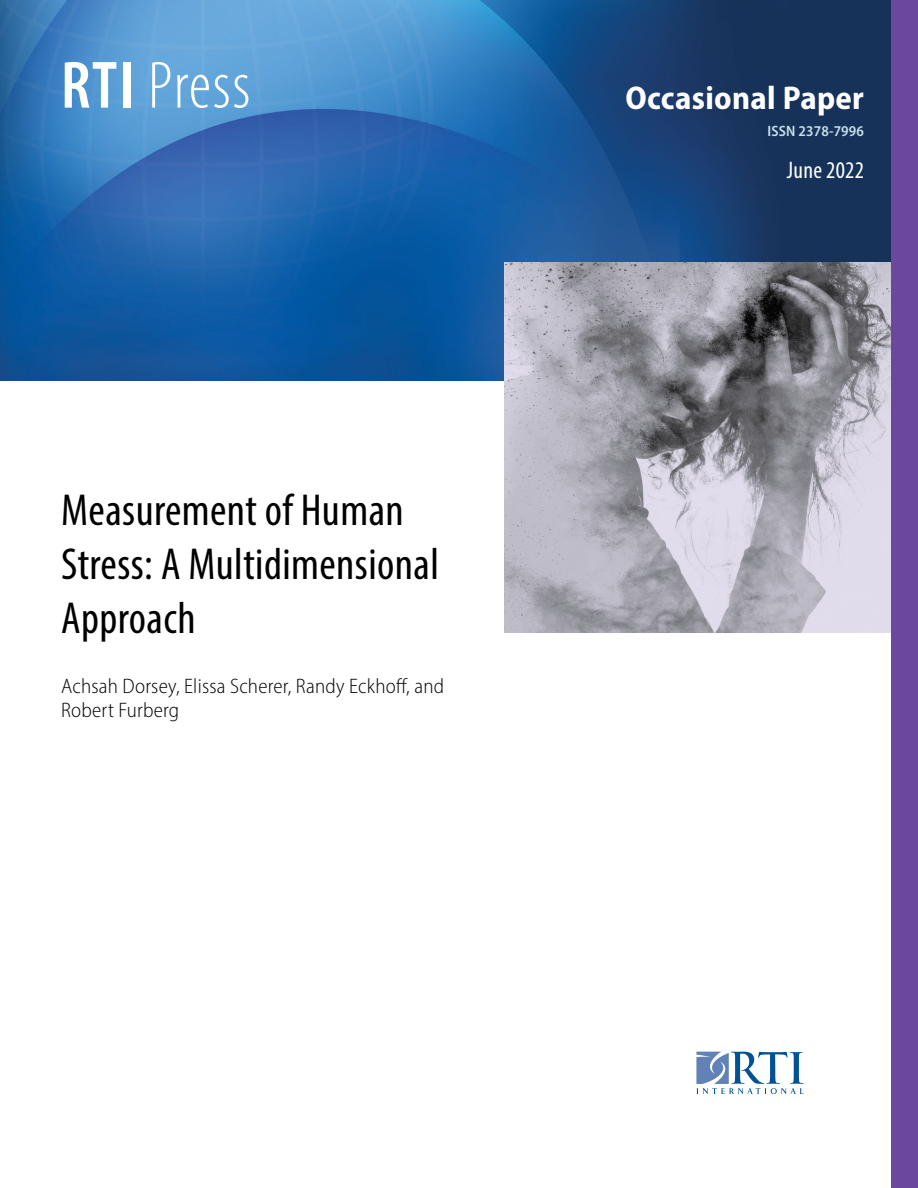
<style>
.page{position:relative;width:918px;height:1188px;background:#fff}
.page>*{position:absolute;margin:0;border:0;box-sizing:border-box;transform-origin:0 0}
.t1{font:300 condensed 67.5px "Myriad Pro";letter-spacing:.02em;color:#fff}
.t2{font:condensed 45px/54px "Myriad Pro";letter-spacing:.01em;color:#000}
.t3{font:700 semi-condensed 33px "Myriad Pro";letter-spacing:.01em;color:#fff}
.t4{font:condensed 24px "Myriad Pro";letter-spacing:.01em;color:#fff}
.t5{font:300 semi-condensed 21px/24px "Myriad Pro";letter-spacing:.01em;color:#000}
.t6{font:600 semi-condensed 15px "Myriad Pro";letter-spacing:.01em;color:#c6e1ea}
.s1{font-weight:600}
</style>
<div class="page">
<img style="left:0;top:0;width:891px;height:380px">
<svg style="left:696px;top:1052px;width:108px;height:42px"></svg>
<div style="left:891px;top:0;width:27px;height:1188px;background:#6b489d"></div>
<img style="left:504px;top:263px;width:387px;height:370px">
<h1 class="t1" style="left:61px;top:45px;width:191px"><span class="s1">RTI</span> Press</h1>
<h1 class="t2" style="left:61px;top:483px;width:379px">Measurement of Human<br>Stress: A Multidimensional<br>Approach</h1>
<p class="t5" style="left:61px;top:674px;width:384px">Achsah Dorsey, Elissa Scherer, Randy Eckhoff, and<br>Robert Furberg</p>
<h3 class="t3" style="left:626px;top:76px;width:240px">Occasional Paper</h3>
<p class="t6" style="left:767px;top:121px;width:98px">ISSN 2378-7996</p>
<p class="t4" style="left:787px;top:155px;width:79px">June 2022</p>
</div>
